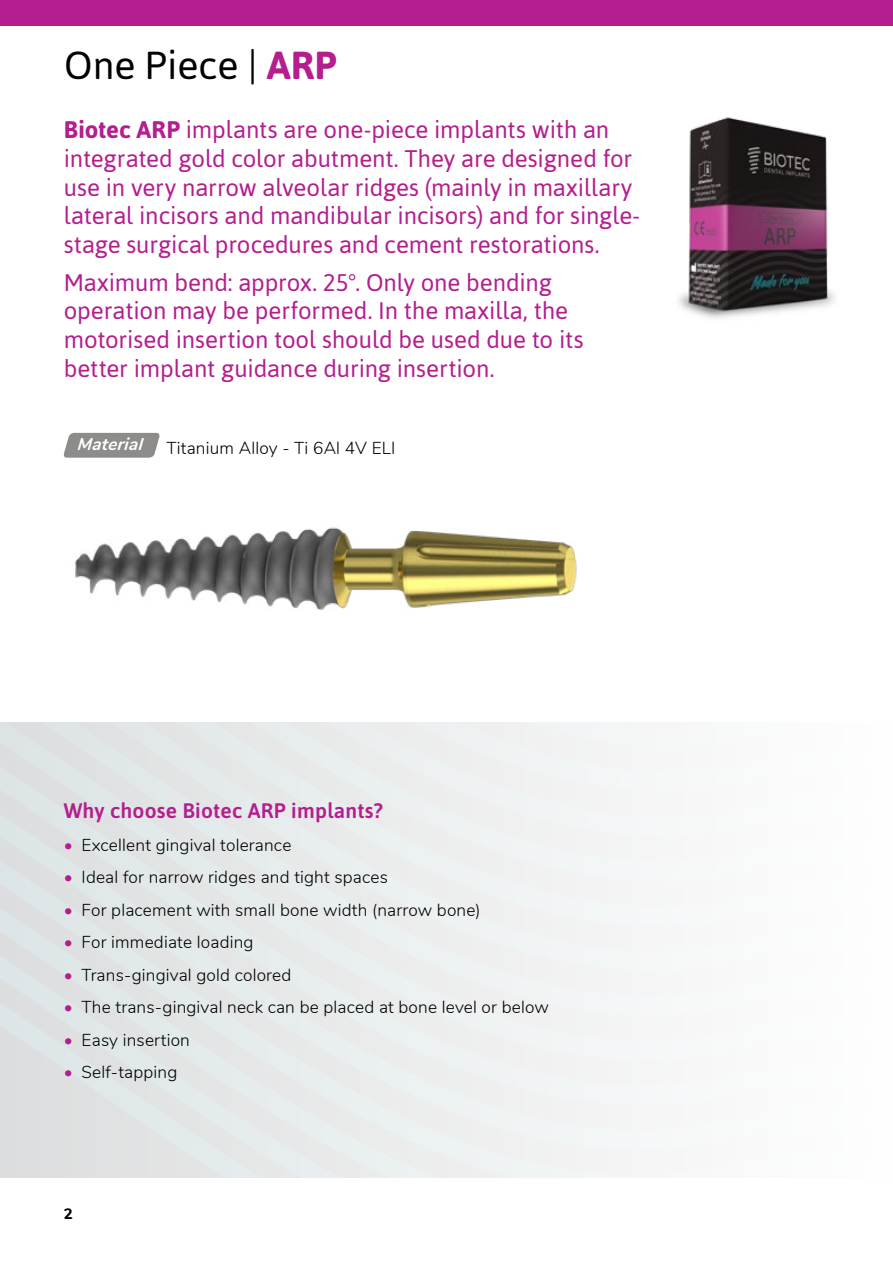
<style>
.page{position:relative;width:893px;height:1263px;background:#fff}
.page>*{position:absolute;margin:0;border:0;box-sizing:border-box;transform-origin:0 0}
.t1{font:39px "Asap";color:#000}
.t2{font:24px/28.8px "Asap";letter-spacing:-.005em;color:#b41e8e}
.t3{font:600 21px "Asap";letter-spacing:.01em;color:#b41e8e}
.t4{font:300 17.25px "Nunito";letter-spacing:.01em;color:#000}
.t5{font:800 15px "Nunito";color:#000}
.s1{font-weight:700;color:#b41e8e}
.s2{font-weight:700}
.s3{font-weight:900;color:#b41e8e}
</style>
<div class="page">
<div style="left:0;top:0;width:893px;height:26px;background:#b41e8e"></div>
<img style="left:75px;top:527px;width:502px;height:83px">
<svg style="left:0;top:723px;width:641px;height:25px"></svg>
<svg style="left:0;top:748px;width:641px;height:45px"></svg>
<svg style="left:0;top:793px;width:641px;height:44px"></svg>
<svg style="left:0;top:837px;width:641px;height:341px"></svg>
<svg style="left:63px;top:433px;width:97px;height:25px;background:#969593"></svg>
<img style="left:678px;top:117px;width:157px;height:202px">
<h1 class="t1" style="left:64px;top:43px;width:274px">One Piece | <span class="s1">ARP</span></h1>
<p class="t2" style="left:64px;top:115px;width:578px"><span class="s2">Biotec ARP</span> implants are one-piece implants with an integrated gold color abutment. They are designed for use in very narrow alveolar ridges (mainly in maxillary lateral incisors and mandibular incisors) and for single&shy;stage surgical procedures and cement restorations.</p>
<p class="t2" style="left:64px;top:267px;width:521px">Maximum bend: approx. 25°. Only one bending operation may be performed. In the maxilla, the motorised insertion tool should be used due to its better implant guidance during insertion.</p>
<p class="t4" style="left:76px;top:435px;width:320px"><sup>Material</sup> Titanium Alloy - Ti 6Al 4V ELI</p>
<p class="t3" style="left:64px;top:796px;width:321px">Why choose Biotec ARP implants?</p>
<p class="t4" style="left:64px;top:832px;width:229px"><span class="s3">•</span> Excellent gingival tolerance</p>
<p class="t4" style="left:64px;top:864px;width:326px"><span class="s3">•</span> Ideal for narrow ridges and tight spaces</p>
<p class="t4" style="left:64px;top:897px;width:418px"><span class="s3">•</span> For placement with small bone width (narrow bone)</p>
<p class="t4" style="left:64px;top:929px;width:191px"><span class="s3">•</span> For immediate loading</p>
<p class="t4" style="left:64px;top:962px;width:229px"><span class="s3">•</span> Trans-gingival gold colored</p>
<p class="t4" style="left:64px;top:994px;width:487px"><span class="s3">•</span> The trans-gingival neck can be placed at bone level or below</p>
<p class="t4" style="left:64px;top:1027px;width:128px"><span class="s3">•</span> Easy insertion</p>
<p class="t4" style="left:64px;top:1059px;width:115px"><span class="s3">•</span> Self-tapping</p>
<p class="t5" style="left:64px;top:1202px;width:11px">2</p>
</div>
